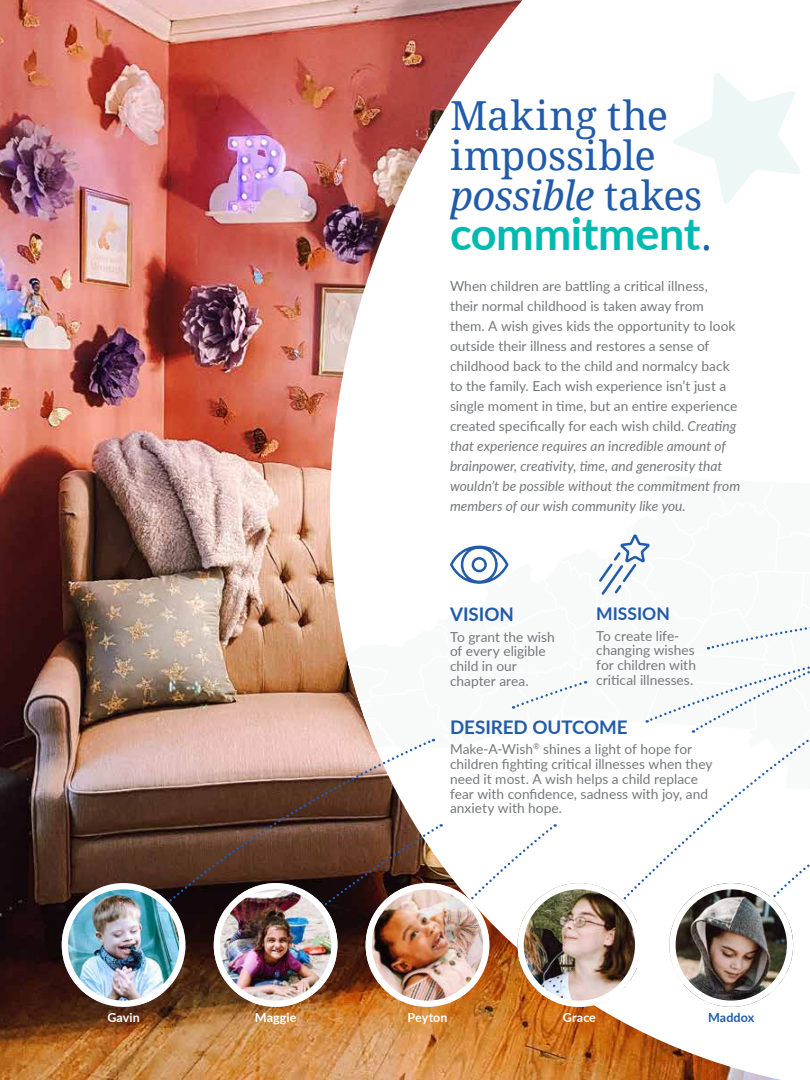
<style>
.page{position:relative;width:810px;height:1080px;background:#fff}
.page>*{position:absolute;margin:0;border:0;box-sizing:border-box;transform-origin:0 0}
.t1{font:700 45px "Lato";letter-spacing:-.01em;color:#00bab2}
.t2{font:40px/40px "Droid Serif";letter-spacing:.005em;color:#215ba9}
.t3{font:700 18.75px "Lato";color:#215ba9}
.t4{font:700 17.5px "Lato";color:#215ba9}
.t5{font:13.75px/20px "Lato";color:#75787b}
.t6{font:700 12.5px "Lato";letter-spacing:.005em;color:#fff}
.t7{font:700 12.5px "Lato";letter-spacing:.01em;color:#215ba9}
.s1{font-style:italic}
.s2{font-family:"Droid Serif";font-weight:400;font-size:40px;color:#215ba9}
</style>
<div class="page">
<img style="left:0;top:0;width:307px;height:1080px">
<img style="left:307px;top:0;width:487px;height:1080px">
<svg style="left:673px;top:72px;width:128px;height:132px"></svg>
<svg style="left:124px;top:738px;width:152px;height:207px;background:#72544a"></svg>
<img style="left:366px;top:883px;width:123px;height:124px;border-radius:62px">
<div style="left:366px;top:883px;width:123px;height:124px;border:6px solid #fff;border-radius:50%"></div>
<img style="left:518px;top:946px;width:119px;height:61px">
<div style="left:518px;top:883px;width:123px;height:124px;border:6px solid #fff;border-radius:50%"></div>
<img style="left:669px;top:883px;width:124px;height:124px;border-radius:62px">
<div style="left:669px;top:883px;width:124px;height:124px;border:6px solid #fff;border-radius:50%"></div>
<img style="left:214px;top:883px;width:124px;height:124px;border-radius:62px">
<div style="left:214px;top:883px;width:124px;height:124px;border:6px solid #fff;border-radius:50%"></div>
<img style="left:62px;top:883px;width:123px;height:124px;border-radius:62px">
<div style="left:62px;top:883px;width:123px;height:124px;border:6px solid #fff;border-radius:50%"></div>
<svg style="left:276px;top:474px;width:534px;height:472px"></svg>
<h2 class="t2" style="left:450px;top:99px;width:254px">Making the impossible <span class="s1">possible</span> takes</h2>
<h1 class="t1" style="left:450px;top:213px;width:264px">commitment<span class="s2">.</span></h1>
<p class="t5" style="left:450px;top:276px;width:292px">When children are battling a critical illness,<br>their normal childhood is taken away from them. A wish gives kids the opportunity to look outside their illness and restores a sense of childhood back to the child and normalcy back to the family. Each wish experience isn’t just a single moment in time, but an entire experience created specifically for each wish child. <span class="s1">Creating that experience requires an incredible amount of brainpower, creativity, time, and generosity that wouldn’t be possible without the commitment from members of our wish community like you.</span></p>
<h3 class="t3" style="left:450px;top:606px;width:66px">VISION</h3>
<p class="t5" style="left:450px;top:630px;width:106px;line-height:14.9px">To grant the wish of every eligible child in our chapter area.</p>
<h3 class="t3" style="left:450px;top:718px;width:179px">DESIRED OUTCOME</h3>
<p class="t5" style="left:450px;top:742px;width:264px;line-height:14.9px">Make-A-Wish<sup>®</sup> shines a light of hope for children fighting critical illnesses when they need it most. A wish helps a child replace fear with confidence, sadness with joy, and anxiety with hope.</p>
<p class="t4" style="left:596px;top:606px;width:75px">MISSION</p>
<p class="t5" style="left:596px;top:629px;width:101px;line-height:14.9px">To create life&shy;changing wishes for children with critical illnesses.</p>
<p class="t6" style="left:107px;top:1011px;width:34px">Gavin</p>
<p class="t6" style="left:255px;top:1011px;width:43px">Maggie</p>
<p class="t6" style="left:407px;top:1011px;width:42px">Peyton</p>
<p class="t6" style="left:563px;top:1011px;width:35px">Grace</p>
<p class="t7" style="left:708px;top:1011px;width:48px">Maddox</p>
</div>
